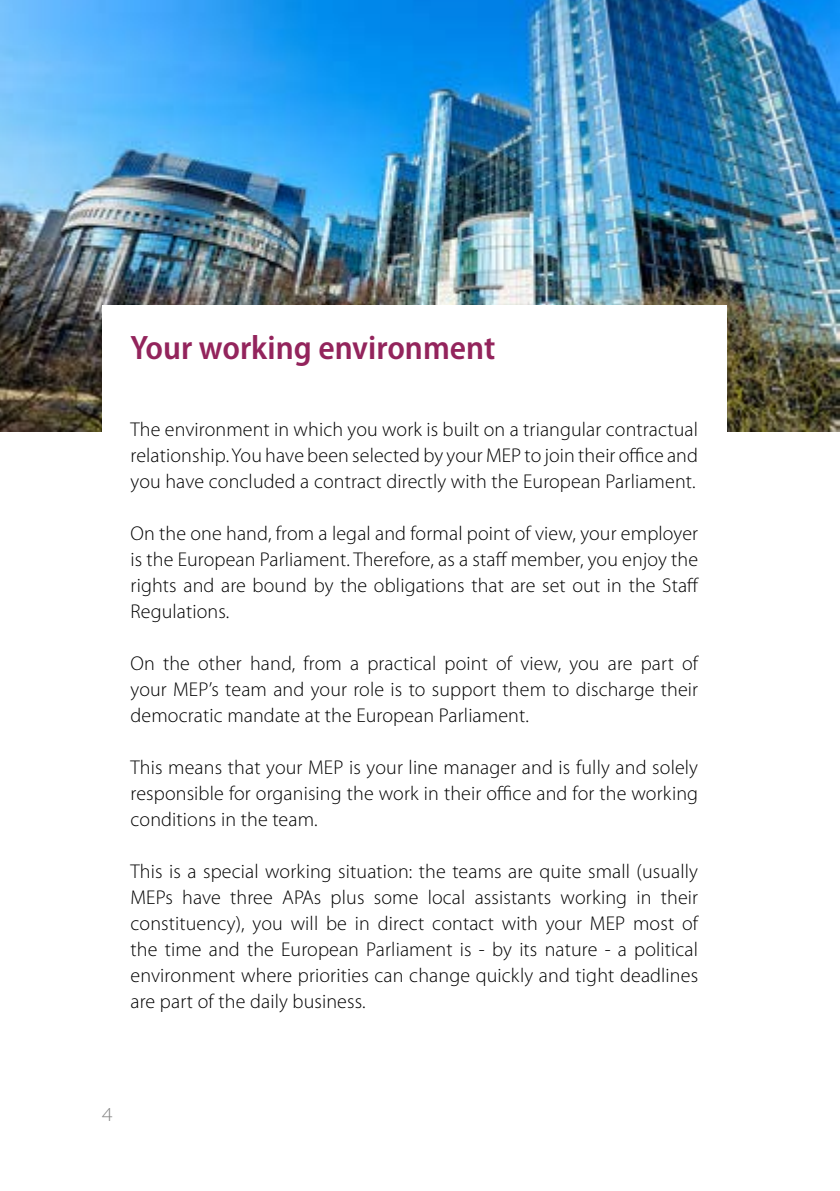
<style>
.page{position:relative;width:840px;height:1191px;background:#fff}
.page>*{position:absolute;margin:0;border:0;box-sizing:border-box;transform-origin:0 0}
.t1{font:600 semi-condensed 34px "Myriad Pro";color:#93245c}
.t2{font:300 20px/26px "Myriad Pro";letter-spacing:.005em;color:#000;text-align:justify}
.t3{font:300 semi-expanded 20px "Myriad Pro";color:#878787}
</style>
<div class="page">
<img style="left:0;top:0;width:839px;height:431px">
<div style="left:102px;top:306px;width:624px;height:777px;background:#fff"></div>
<h1 class="t1" style="left:130px;top:329px;width:366px">Your working environment</h1>
<p class="t2" style="left:130px;top:417px;width:568px">The environment in which you work is built on a triangular contractual relationship. You have been selected by your MEP to join their office and you have concluded a contract directly with the European Parliament.</p>
<p class="t2" style="left:130px;top:521px;width:569px">On the one hand, from a legal and formal point of view, your employer is the European Parliament. Therefore, as a staff member, you enjoy the rights and are bound by the obligations that are set out in the Staff Regulations.</p>
<p class="t2" style="left:130px;top:651px;width:568px">On the other hand, from a practical point of view, you are part of your MEP’s team and your role is to support them to discharge their democratic mandate at the European Parliament.</p>
<p class="t2" style="left:130px;top:755px;width:568px">This means that your MEP is your line manager and is fully and solely responsible for organising the work in their office and for the working conditions in the team.</p>
<p class="t2" style="left:130px;top:859px;width:568px">This is a special working situation: the teams are quite small (usually MEPs have three APAs plus some local assistants working in their constituency), you will be in direct contact with your MEP most of the time and the European Parliament is - by its nature - a political environment where priorities can change quickly and tight deadlines are part of the daily business.</p>
<p class="t3" style="left:102px;top:1103px;width:12px">4</p>
</div>
